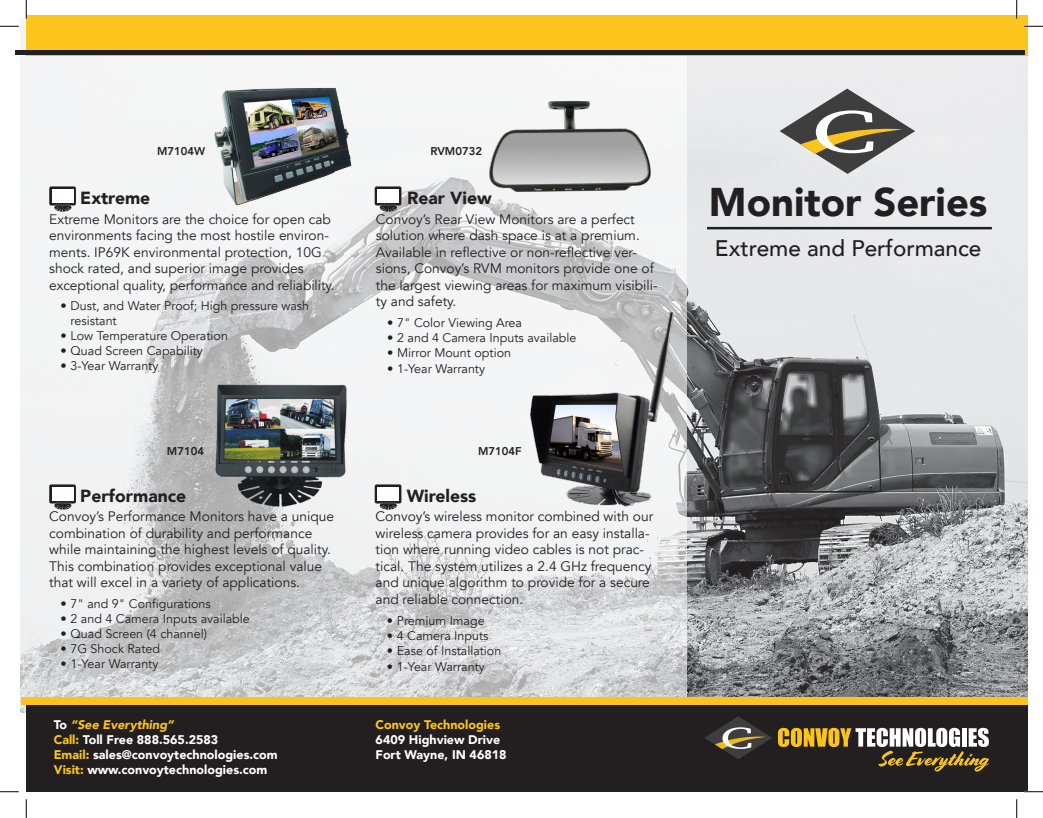
<style>
.page{position:relative;width:1043px;height:818px;background:#fff}
.page>*{position:absolute;margin:0;border:0;box-sizing:border-box;transform-origin:0 0}
.t1{font:900 40px "Avenir";color:#231f20}
.t2{font:500 22.5px "Avenir";color:#231f20}
.t3{font:900 17.5px "Avenir";color:#231f20}
.t4{font:13.75px/16.5px "Avenir";color:#231f20}
.t5{font:12.5px/15px "Avenir";color:#231f20}
.t6{font:900 12.5px/15px "Avenir";color:#fff}
.t7{font:900 12.5px "Avenir";color:#fcc51d}
.t8{font:800 11.25px "Avenir";color:#231f20}
.s1{font-style:italic;color:#fbc41c}
.s2{color:#fbc41c}
</style>
<div class="page">
<img style="left:21px;top:19px;width:1007px;height:693px">
<div style="left:22px;top:697px;width:1006px;height:8px;background:#fbc41c"></div>
<div style="left:26px;top:705px;width:1002px;height:86px;background:#231f20"></div>
<div style="left:26px;top:15px;width:1002px;height:40px;background:#fcc51d"></div>
<svg style="left:778px;top:727px;width:211px;height:44px"></svg>
<svg style="left:704px;top:716px;width:68px;height:43px"></svg>
<div style="left:15px;top:50px;width:1009px;height:5px;background:#231f20"></div>
<hr style="left:707px;top:227px;width:284px;height:2px;background:#231f20">
<svg style="left:779px;top:89px;width:136px;height:85px"></svg>
<img style="left:212px;top:71px;width:142px;height:137px">
<img style="left:482px;top:81px;width:175px;height:162px">
<img style="left:523px;top:310px;width:155px;height:204px">
<img style="left:208px;top:379px;width:149px;height:133px">
<div style="left:375px;top:484px;width:26px;height:19px;background:#231f20;border-radius:2px"></div>
<div style="left:377px;top:487px;width:21px;height:14px;background:#fff"></div>
<svg style="left:380px;top:501px;width:17px;height:8px"></svg>
<div style="left:375px;top:186px;width:26px;height:19px;background:#231f20;border-radius:2px"></div>
<div style="left:377px;top:189px;width:21px;height:14px;background:#fff"></div>
<svg style="left:380px;top:203px;width:17px;height:9px"></svg>
<div style="left:49px;top:186px;width:27px;height:19px;background:#231f20;border-radius:2px"></div>
<div style="left:52px;top:189px;width:21px;height:14px;background:#fff"></div>
<svg style="left:54px;top:203px;width:17px;height:9px"></svg>
<div style="left:49px;top:484px;width:27px;height:19px;background:#231f20;border-radius:2px"></div>
<div style="left:52px;top:487px;width:21px;height:14px;background:#fff"></div>
<svg style="left:54px;top:501px;width:17px;height:8px"></svg>
<svg style="left:0;top:25px;width:19px;height:2px"></svg>
<svg style="left:1024px;top:25px;width:18px;height:2px"></svg>
<svg style="left:0;top:791px;width:19px;height:1px"></svg>
<svg style="left:1024px;top:790px;width:18px;height:2px"></svg>
<svg style="left:25px;top:0;width:2px;height:19px"></svg>
<svg style="left:25px;top:799px;width:2px;height:19px"></svg>
<svg style="left:1016px;top:0;width:1px;height:19px"></svg>
<svg style="left:1016px;top:799px;width:1px;height:19px"></svg>
<p class="t8" style="left:157px;top:142px;width:50px">M7104W</p>
<p class="t3" style="left:80px;top:183px;width:71px">Extreme</p>
<p class="t4" style="left:49px;top:211px;width:287px">Extreme Monitors are the choice for open cab environments facing the most hostile environ&shy;ments. IP69K environmental protection, 10G shock rated, and superior image provides exceptional quality, performance and reliability.</p>
<p class="t5" style="left:70px;top:298px;width:240px;text-indent:-10px">• Dust, and Water Proof; High pressure wash resistant</p>
<p class="t5" style="left:60px;top:328px;width:169px">• Low Temperature Operation</p>
<p class="t5" style="left:60px;top:343px;width:144px">• Quad Screen Capability</p>
<p class="t5" style="left:60px;top:358px;width:99px">• 3-Year Warranty</p>
<p class="t8" style="left:167px;top:442px;width:39px">M7104</p>
<p class="t3" style="left:80px;top:481px;width:107px">Performance</p>
<p class="t4" style="left:49px;top:508px;width:286px">Convoy’s Performance Monitors have a unique combination of durability and performance while maintaining the highest levels of quality.<br>This combination provides exceptional value that will excel in a variety of applications.</p>
<p class="t5" style="left:60px;top:596px;width:152px">• 7" and 9" Configurations</p>
<p class="t5" style="left:60px;top:611px;width:191px">• 2 and 4 Camera Inputs available</p>
<p class="t5" style="left:60px;top:626px;width:148px">• Quad Screen (4 channel)</p>
<p class="t5" style="left:60px;top:641px;width:101px">• 7G Shock Rated</p>
<p class="t5" style="left:60px;top:656px;width:99px">• 1-Year Warranty</p>
<p class="t6" style="left:54px;top:716px;width:225px">To <span class="s1">“See Everything”<br></span><span class="s2">Call:</span> Toll Free 888.565.2583<br><span class="s2">Email:</span> sales@convoytechnologies.com<br><span class="s2">Visit:</span> www.convoytechnologies.com</p>
<p class="t8" style="left:430px;top:142px;width:53px">RVM0732</p>
<p class="t3" style="left:407px;top:183px;width:86px">Rear View</p>
<p class="t4" style="left:376px;top:211px;width:283px">Convoy’s Rear View Monitors are a perfect solution where dash space is at a premium.<br>Available in reflective or non-reflective ver&shy;sions, Convoy’s RVM monitors provide one of the largest viewing areas for maximum visibili&shy;ty and safety.</p>
<p class="t5" style="left:387px;top:315px;width:136px">• 7" Color Viewing Area</p>
<p class="t5" style="left:387px;top:330px;width:191px">• 2 and 4 Camera Inputs available</p>
<p class="t5" style="left:387px;top:345px;width:125px">• Mirror Mount option</p>
<p class="t5" style="left:387px;top:361px;width:99px">• 1-Year Warranty</p>
<p class="t8" style="left:478px;top:442px;width:45px">M7104F</p>
<p class="t3" style="left:407px;top:481px;width:71px">Wireless</p>
<p class="t4" style="left:375px;top:508px;width:279px">Convoy’s wireless monitor combined with our wireless camera provides for an easy installa&shy;tion where running video cables is not prac&shy;tical. The system utilizes a 2.4 GHz frequency and unique algorithm to provide for a secure and reliable connection.</p>
<p class="t5" style="left:387px;top:613px;width:99px">• Premium Image</p>
<p class="t5" style="left:387px;top:628px;width:103px">• 4 Camera Inputs</p>
<p class="t5" style="left:387px;top:643px;width:116px">• Ease of Installation</p>
<p class="t5" style="left:387px;top:659px;width:99px">• 1-Year Warranty</p>
<p class="t7" style="left:375px;top:713px;width:126px">Convoy Technologies</p>
<p class="t6" style="left:375px;top:731px;width:132px">6409 Highview Drive<br>Fort Wayne, IN 46818</p>
<h1 class="t1" style="left:709px;top:167px;width:280px">Monitor Series</h1>
<h2 class="t2" style="left:715px;top:228px;width:268px">Extreme and Performance</h2>
</div>
